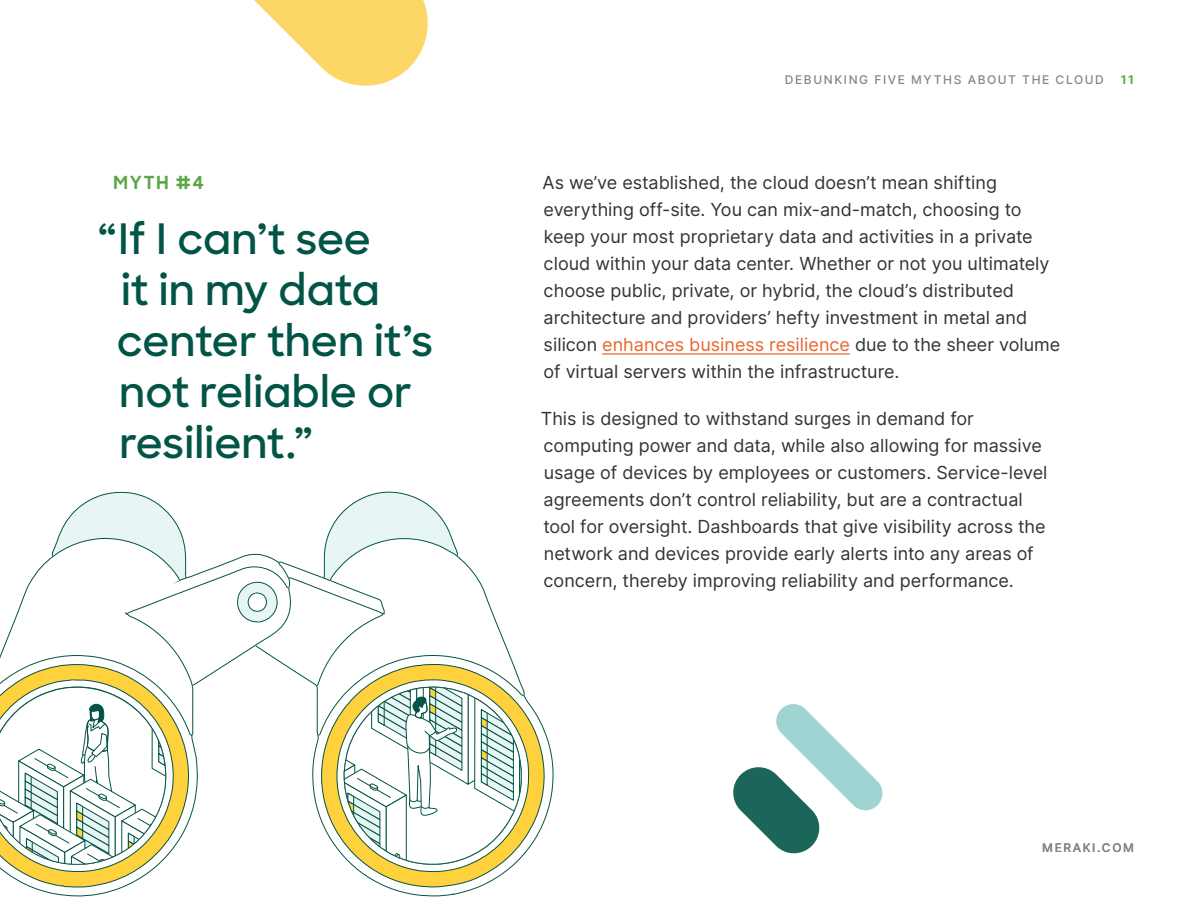
<style>
.page{position:relative;width:1188px;height:918px;background:#fff}
.page>*{position:absolute;margin:0;border:0;box-sizing:border-box;transform-origin:0 0}
.t1{font:600 42px/51px "Sharp Sans";color:#025546}
.t2{font:18px/27px "Inter";color:#333}
.t3{font:700 18px "Sharp Sans";color:#5aa646}
.t4{font:500 12px "Inter";letter-spacing:.13em;color:#858585}
.t5{font:700 12px "Inter";color:#5dab47}
.s1{color:#e8662e}
</style>
<div class="page">
<svg style="left:254px;top:0;width:174px;height:86px"></svg>
<svg style="left:733px;top:704px;width:150px;height:150px"></svg>
<hr style="left:602px;top:353px;width:248px;height:2px;background:#e8662e">
<svg style="left:384px;top:491px;width:68px;height:47px"></svg>
<svg style="left:384px;top:538px;width:170px;height:357px"></svg>
<svg style="left:454px;top:664px;width:91px;height:224px"></svg>
<svg style="left:384px;top:873px;width:70px;height:24px"></svg>
<svg style="left:384px;top:553px;width:141px;height:126px"></svg>
<svg style="left:33px;top:491px;width:351px;height:406px"></svg>
<svg style="left:336px;top:679px;width:194px;height:194px"></svg>
<svg style="left:0;top:491px;width:189px;height:397px"></svg>
<p class="t4" style="left:785px;top:71px;width:320px">DEBUNKING FIVE MYTHS ABOUT THE CLOUD</p>
<p class="t5" style="left:1121px;top:71px;width:15px">11</p>
<p class="t3" style="left:113px;top:170px;width:92px">MYTH #4</p>
<p class="t2" style="left:543px;top:169px;width:519px">As we’ve established, the cloud doesn’t mean shifting everything off-site. You can mix-and-match, choosing to keep your most proprietary data and activities in a private cloud within your data center. Whether or not you ultimately choose public, private, or hybrid, the cloud’s distributed architecture and providers’ hefty investment in metal and silicon <span class="s1">enhances business resilience</span> due to the sheer volume of virtual servers within the infrastructure.</p>
<p class="t2" style="left:541px;top:405px;width:508px">This is designed to withstand surges in demand for computing power and data, while also allowing for massive usage of devices by employees or customers. Service-level agreements don’t control reliability, but are a contractual tool for oversight. Dashboards that give visibility across the network and devices provide early alerts into any areas of concern, thereby improving reliability and performance.</p>
<h1 class="t1" style="left:117px;top:211px;width:318px;text-indent:-19px">“If I can’t see<br>it in my data center then it’s not reliable or resilient.”</h1>
<p class="t4" style="left:1042px;top:839px;width:93px">MERAKI.COM</p>
</div>
